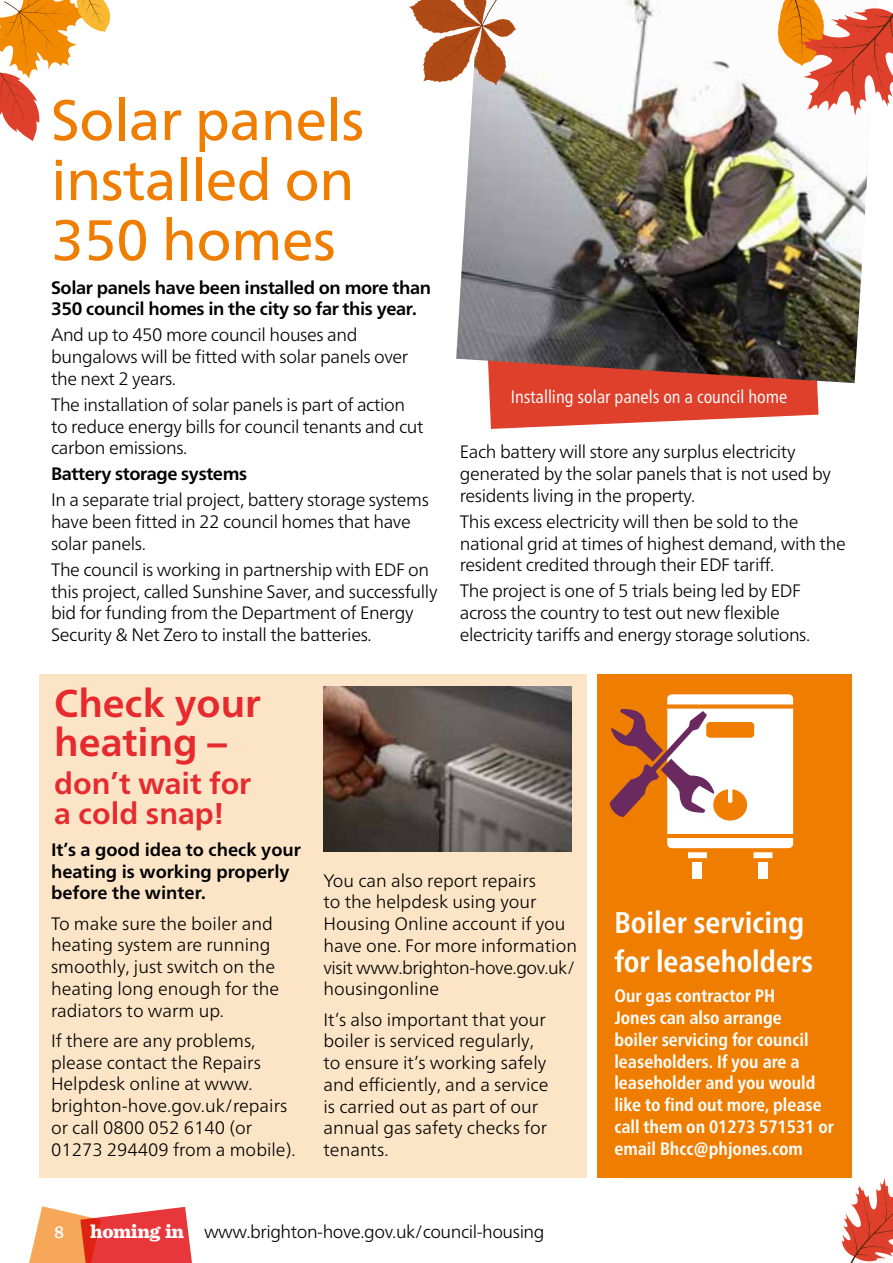
<style>
.page{position:relative;width:893px;height:1263px;background:#fff}
.page>*{position:absolute;margin:0;border:0;box-sizing:border-box;transform-origin:0 0}
.t1{font:57px/60px "Frutiger Neue LT Pro";letter-spacing:-.01em;color:#ef7d00}
.t2{font:700 39px/39px "Frutiger Neue LT Pro";color:#e62a2e}
.t3{font:700 condensed 30px/39px "Frutiger Neue LT Pro";color:#fff}
.t4{font:700 30px/30px "Frutiger Neue LT Pro";color:#e62a2e}
.t5{font:300 18px/21.8px "Frutiger Neue LT Pro";letter-spacing:-.02em;color:#000}
.t6{font:300 18px/21.8px "Frutiger Neue LT Pro";color:#000}
.t7{font:700 condensed 18px/21.8px "Frutiger Neue LT Pro";color:#fff}
.t8{font:700 18px/21.8px "Frutiger Neue LT Pro";letter-spacing:-.02em;color:#000}
.t9{font:700 18px/21.8px "Frutiger Neue LT Pro";color:#000}
.t10{font:condensed 18px "Frutiger Neue LT Pro";color:#fff}
.t11{font:600 18px "Sentinel";color:#fff}
.s1{font-family:"Sentinel";font-weight:900;font-size:19.5px;color:#fff}
</style>
<div class="page">
<svg style="left:489px;top:383px;width:329px;height:46px;background:#e35e4c"></svg>
<div style="left:597px;top:674px;width:255px;height:504px;background:#ef7d00"></div>
<div style="left:39px;top:674px;width:548px;height:504px;background:#fce5c7"></div>
<svg style="left:29px;top:1206px;width:163px;height:57px;background:#ee745f"></svg>
<img style="left:456px;top:0;width:412px;height:383px">
<div style="left:758px;top:862px;width:10px;height:16px;background:#fff"></div>
<div style="left:693px;top:862px;width:9px;height:16px;background:#fff"></div>
<svg style="left:610px;top:694px;width:183px;height:164px"></svg>
<img style="left:323px;top:687px;width:249px;height:164px">
<svg style="left:0;top:0;width:111px;height:141px"></svg>
<svg style="left:409px;top:0;width:114px;height:86px"></svg>
<svg style="left:842px;top:1178px;width:51px;height:85px"></svg>
<svg style="left:778px;top:0;width:115px;height:116px"></svg>
<h1 class="t1" style="left:51px;top:89px;width:315px">Solar panels installed on<br>350 homes</h1>
<p class="t8" style="left:51px;top:276px;width:381px">Solar panels have been installed on more than<br>350 council homes in the city so far this year.</p>
<p class="t5" style="left:51px;top:324px;width:359px">And up to 450 more council houses and bungalows will be fitted with solar panels over the next 2 years.</p>
<p class="t5" style="left:51px;top:393px;width:374px">The installation of solar panels is part of action to reduce energy bills for council tenants and cut carbon emissions.</p>
<p class="t8" style="left:51px;top:463px;width:198px">Battery storage systems</p>
<p class="t5" style="left:51px;top:489px;width:379px">In a separate trial project, battery storage systems have been fitted in 22 council homes that have solar panels.</p>
<p class="t5" style="left:51px;top:558px;width:388px">The council is working in partnership with EDF on this project, called Sunshine Saver, and successfully bid for funding from the Department of Energy Security &amp; Net Zero to install the batteries.</p>
<h2 class="t2" style="left:54px;top:684px;width:208px">Check your heating –</h2>
<h3 class="t4" style="left:54px;top:769px;width:198px">don’t wait for a cold snap!</h3>
<p class="t10" style="left:511px;top:386px;width:278px">Installing solar panels on a council home</p>
<p class="t5" style="left:460px;top:441px;width:373px">Each battery will store any surplus electricity generated by the solar panels that is not used by residents living in the property.</p>
<p class="t5" style="left:460px;top:511px;width:387px">This excess electricity will then be sold to the national grid at times of highest demand, with the resident credited through their EDF tariff.</p>
<p class="t5" style="left:460px;top:580px;width:352px">The project is one of 5 trials being led by EDF across the country to test out new flexible electricity tariffs and energy storage solutions.</p>
<p class="t9" style="left:51px;top:839px;width:251px">It’s a good idea to check your heating is working properly before the winter.</p>
<p class="t6" style="left:51px;top:912px;width:230px">To make sure the boiler and heating system are running smoothly, just switch on the heating long enough for the radiators to warm up.</p>
<p class="t6" style="left:51px;top:1029px;width:246px">If there are any problems, please contact the Repairs<br>Helpdesk online at www. brighton-hove.gov.uk/repairs or call 0800 052 6140 (or<br>01273 294409 from a mobile).</p>
<p class="t6" style="left:323px;top:869px;width:255px">You can also report repairs<br>to the helpdesk using your<br>Housing Online account if you have one. For more information visit www.brighton-hove.gov.uk/ housingonline</p>
<p class="t6" style="left:323px;top:1008px;width:226px">It’s also important that your boiler is serviced regularly, to ensure it’s working safely and efficiently, and a service is carried out as part of our annual gas safety checks for tenants.</p>
<p class="t11" style="left:54px;top:1218px;width:12px">8</p>
<p class="t5" style="left:90px;top:1220px;width:456px"><span class="s1">homing in</span> www.brighton-hove.gov.uk/council-housing</p>
<h3 class="t3" style="left:614px;top:903px;width:200px">Boiler servicing for leaseholders</h3>
<p class="t7" style="left:614px;top:985px;width:221px">Our gas contractor PH<br>Jones can also arrange<br>boiler servicing for council leaseholders. If you are a leaseholder and you would like to find out more, please call them on 01273 571531 or email Bhcc@phjones.com</p>
</div>
